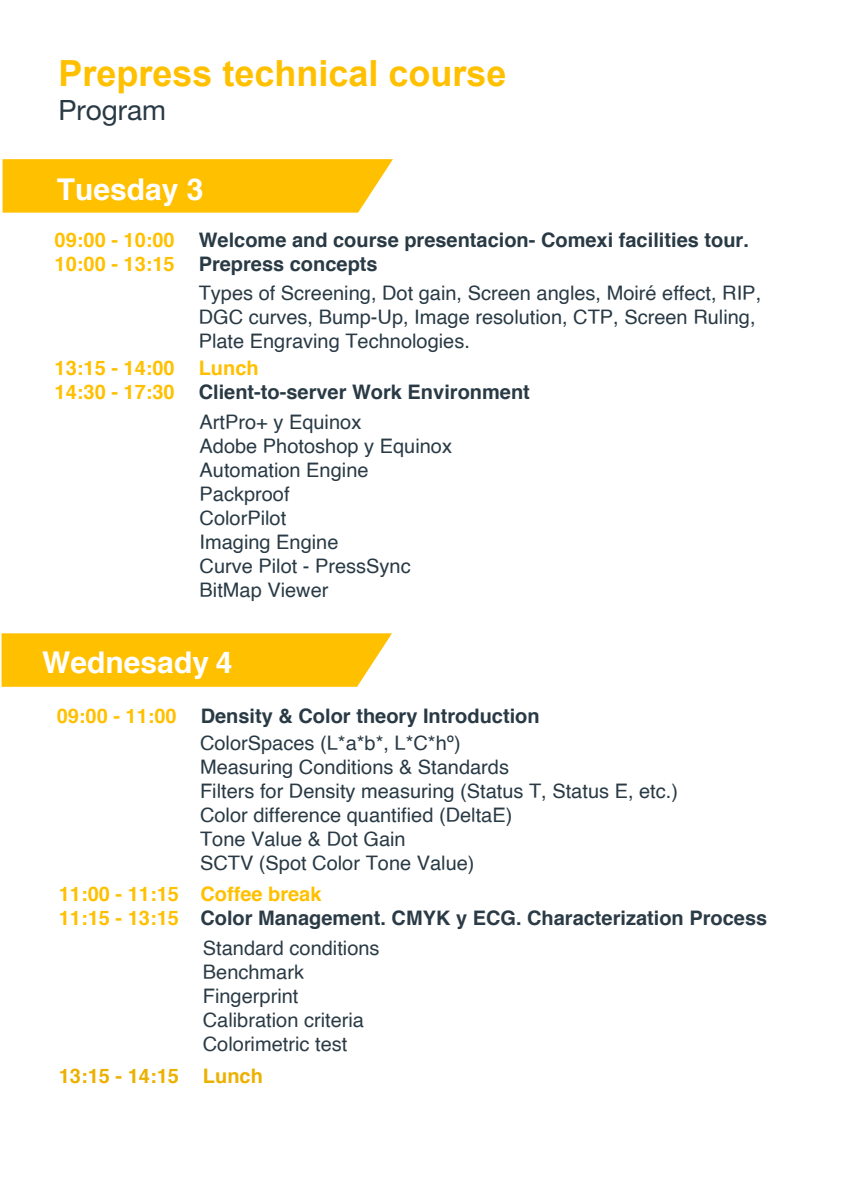
<style>
.page{position:relative;width:842px;height:1191px;background:#fff}
.page>*{position:absolute;margin:0;border:0;box-sizing:border-box;transform-origin:0 0}
.Model_màquina{font:700 36px "Arial";color:#ffc000}
.t1{font:700 30px "Helvetica";color:#fff}
.Model_màquina-2{font:28px "Helvetica Neue LT Std";color:#293a45}
.Model_màquina-3{font:20px/24px "Helvetica";color:#293a45}
.Model_màquina-4{font:700 20px/24px "Helvetica";color:#293a45}
.Model_màquina-5{font:700 20px/24px "Helvetica";color:#2b3b46}
.Model_màquina-6{font:20px/24px "Helvetica";color:#2b3b46}
.Model_màquina-7{font:700 20px "Helvetica";color:#ecb100}
.s1{color:#ffc000}
.s2{font-style:inherit}
</style>
<div class="page">
<svg style="left:3px;top:159px;width:390px;height:54px;background:#ffc30c"></svg>
<svg style="left:2px;top:633px;width:390px;height:54px;background:#ffc30c"></svg>
<p class="Model_màquina" style="left:58px;top:48px;width:450px">Prepress technical course</p>
<p class="Model_màquina-2" style="left:58px;top:93px;width:109px">Program</p>
<p class="t1" style="left:57px;top:165px;width:148px">Tuesday 3</p>
<p class="Model_màquina-4" style="left:55px;top:228px;width:696px"><span class="s1">09:00 - 10:00</span> Welcome and course presentacion- Comexi facilities tour.<br><span class="s1">10:00 - 13:15</span> Prepress concepts</p>
<p class="Model_màquina-3" style="left:199px;top:281px;width:564px">Types of Screening, Dot gain, Screen angles, Moiré effect, RIP,<br>DGC curves, Bump-Up, Image resolution, CTP, Screen Ruling,<br>Plate Engraving Technologies.</p>
<p class="Model_màquina-4" style="left:55px;top:356px;width:477px"><span class="s1">13:15 - 14:00</span> <span class="s1">Lunch<br></span><span class="s1">14:30 - 17:30</span> Client-to-server Work Environment</p>
<p class="Model_màquina-3" style="left:200px;top:410px;width:254px">ArtPro+ y Equinox<br>Adobe Photoshop y Equinox<br>Automation Engine<br>Packproof<br>ColorPilot<br>Imaging Engine<br>Curve Pilot - PressSync<br>BitMap Viewer</p>
<p class="t1" style="left:42px;top:638px;width:192px">Wednesady 4</p>
<p class="Model_màquina-4" style="left:57px;top:704px;width:484px"><span class="s1">09:00 - 11:00</span> Density &amp; Color theory Introduction</p>
<p class="Model_màquina-3" style="left:200px;top:731px;width:479px">ColorSpaces (L*a*b*, L*C*hº)<br>Measuring Conditions &amp; Standards<br>Filters for Density measuring (Status T, Status E, etc.)<br>Color difference quantified (DeltaE)<br>Tone Value &amp; Dot Gain<br>SCTV (Spot Color Tone Value)</p>
<p class="Model_màquina-5" style="left:59px;top:882px;width:710px"><span class="s1">11:00 - 11:15</span> <span class="s1">Coffee break<br></span><span class="s1">11:15 - 13:15</span> Color Management. CMYK y ECG. Characterization Process</p>
<p class="Model_màquina-6" style="left:203px;top:937px;width:178px">Standard conditions<br>Benchmark<br>Fingerprint<br>Calibration criteria<br>Colorimetric test</p>
<p class="Model_màquina-7" style="left:59px;top:1060px;width:206px">13:15 - 14:15 <span class="s2">Lunch</span></p>
</div>
